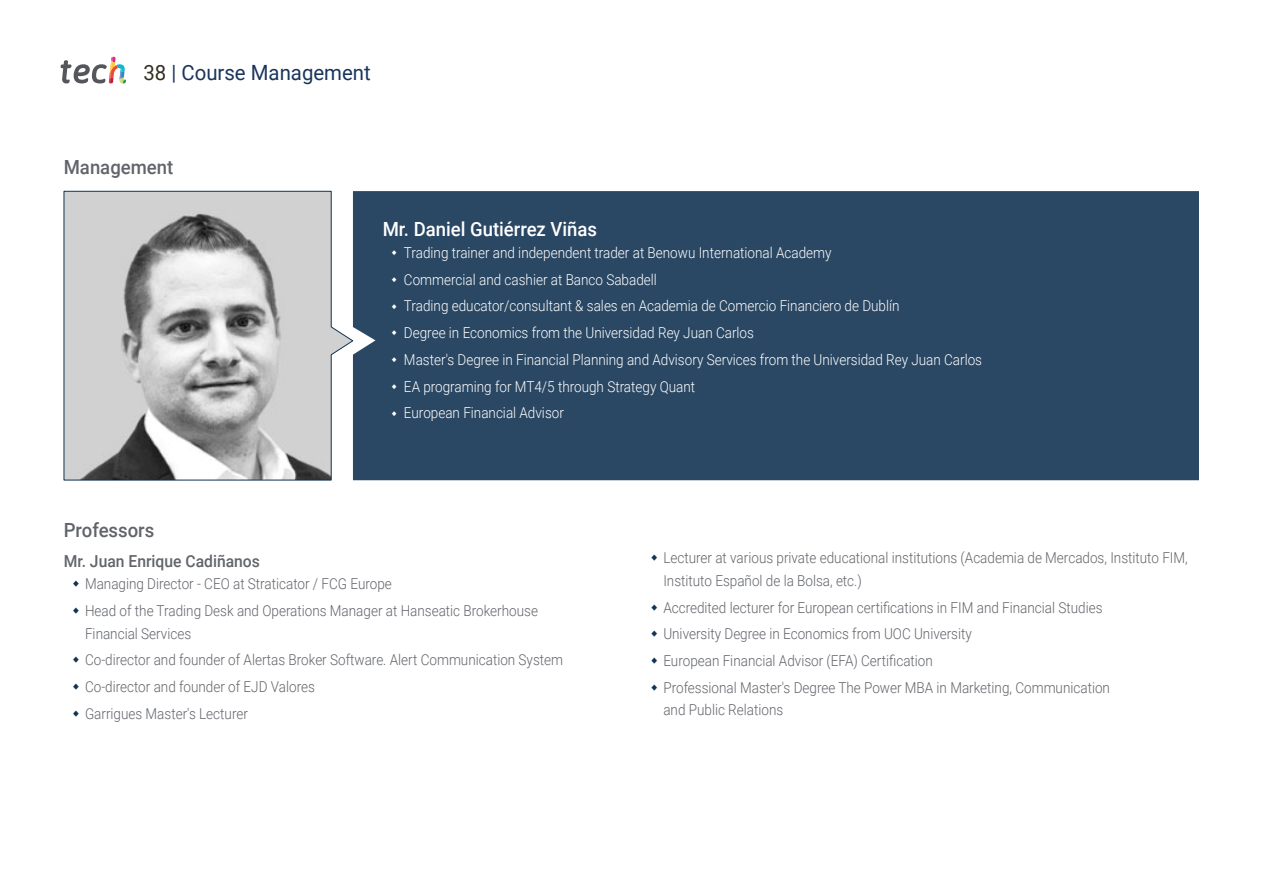
<style>
.page{position:relative;width:1263px;height:893px;background:#fff}
.page>*{position:absolute;margin:0;border:0;box-sizing:border-box;transform-origin:0 0}
.t1{font:21px "Roboto";color:#1a355c}
.t2{font:500 19.5px "Roboto";color:#fff;scale:.95 1}
.t3{font:500 19.5px "Roboto";color:#61646a;scale:.95 1}
.t4{font:500 16.5px "Roboto";color:#61646a;scale:.95 1}
.t5{font:300 15px/26.7px "Roboto";color:#61646a;scale:.9 1}
.t6{font:300 15px/26.7px "Roboto";color:#fff;scale:.9 1}
.s1{color:#322e1f}
</style>
<div class="page">
<svg style="left:61px;top:57px;width:65px;height:27px"></svg>
<div style="left:353px;top:191px;width:846px;height:289px;background:#2a4763"></div>
<svg style="left:64px;top:191px;width:289px;height:289px"></svg>
<svg style="left:392px;top:250px;width:5px;height:5px"></svg>
<svg style="left:392px;top:277px;width:5px;height:5px"></svg>
<svg style="left:392px;top:304px;width:5px;height:5px"></svg>
<svg style="left:392px;top:331px;width:5px;height:5px"></svg>
<svg style="left:392px;top:357px;width:5px;height:5px"></svg>
<svg style="left:392px;top:384px;width:5px;height:5px"></svg>
<svg style="left:392px;top:411px;width:5px;height:5px"></svg>
<h1 class="t1" style="left:144px;top:57px;width:229px"><span class="s1">38</span> | Course Management</h1>
<h2 class="t3" style="left:64px;top:153px;width:117px">Management</h2>
<h2 class="t2" style="left:383px;top:215px;width:227px">Mr. Daniel Gutiérrez Viñas</h2>
<p class="t6" style="left:404px;top:239px;width:644px">Trading trainer and independent trader at Benowu International Academy<br>Commercial and cashier at Banco Sabadell<br>Trading educator/consultant &amp; sales en Academia de Comercio Financiero de Dublín<br>Degree in Economics from the Universidad Rey Juan Carlos<br>Master's Degree in Financial Planning and Advisory Services from the Universidad Rey Juan Carlos EA programing for MT4/5 through Strategy Quant<br>European Financial Advisor</p>
<h2 class="t3" style="left:64px;top:517px;width:97px">Professors</h2>
<p class="t4" style="left:64px;top:550px;width:208px">Mr. Juan Enrique Cadiñanos</p>
<p class="t5" style="left:85px;top:570px;width:505px">Managing Director - CEO at Straticator / FCG Europe<br>Head of the Trading Desk and Operations Manager at Hanseatic Brokerhouse</p>
<p class="t5" style="left:85px;top:619px;width:533px">Financial Services<br>Co-director and founder of Alertas Broker Software. Alert Communication System Co-director and founder of EJD Valores<br>Garrigues Master's Lecturer</p>
<p class="t5" style="left:663px;top:546px;width:584px;line-height:22.5px">Lecturer at various private educational institutions (Academia de Mercados, Instituto FIM,<br>Instituto Español de la Bolsa, etc.)</p>
<p class="t5" style="left:663px;top:593px;width:498px">Accredited lecturer for European certifications in FIM and Financial Studies University Degree in Economics from UOC University<br>European Financial Advisor (EFA) Certification<br>Professional Master's Degree The Power MBA in Marketing, Communication</p>
<p class="t5" style="left:663px;top:696px;width:135px">and Public Relations</p>
</div>
